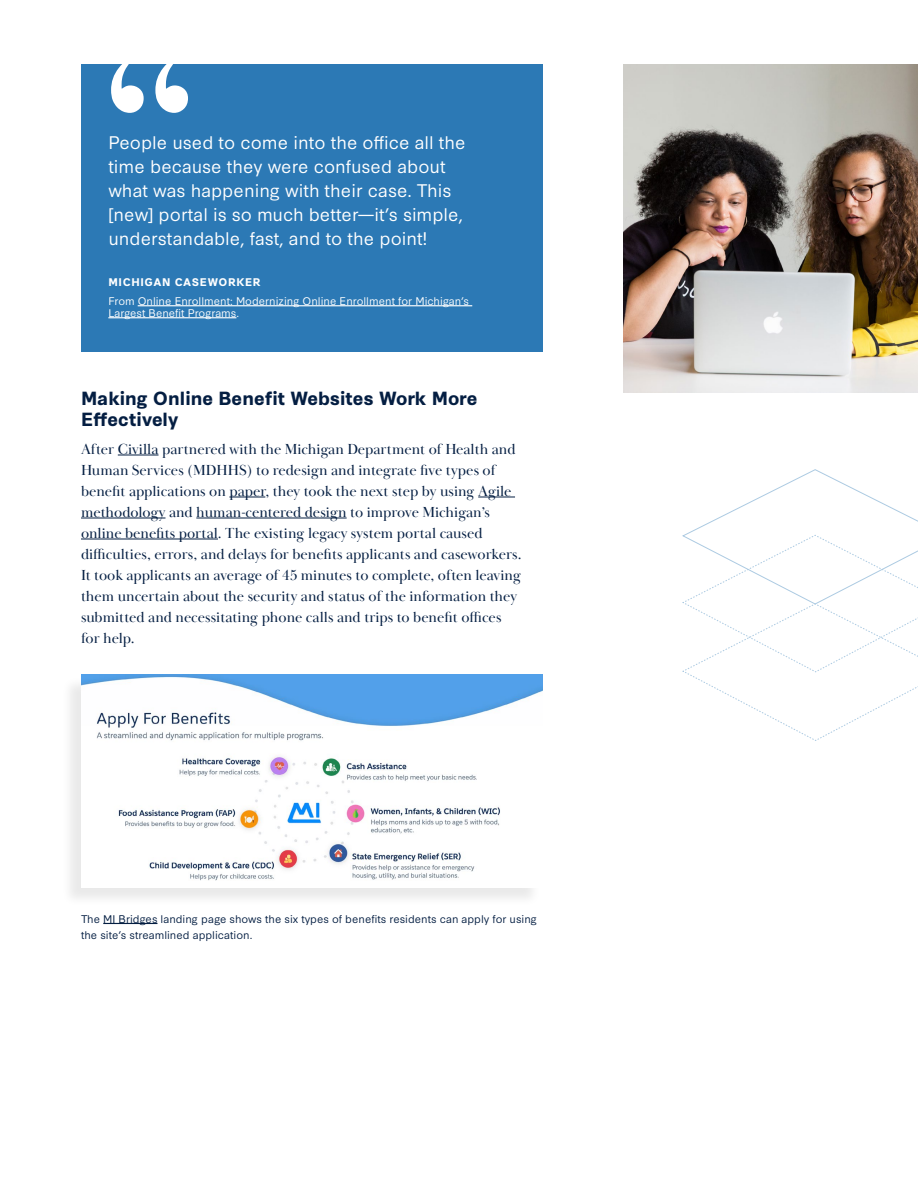
<style>
.page{position:relative;width:918px;height:1188px;background:#fff}
.page>*{position:absolute;margin:0;border:0;box-sizing:border-box;transform-origin:0 0}
.t1{font:256.35px "Baskerville Display PT";color:#fff}
.t2{font:700 18px/21px "Synthese";color:#041e42}
.t3{font:17.25px/24px "Synthese";color:#fff}
.t4{font:15px/21px "Baskerville Display PT";color:#041e42}
.t5{font:10.5px/16.5px "Synthese";color:#041e42}
.t6{font:10.5px/12px "Synthese";color:#fff}
.t7{font:700 10.5px "Synthese";letter-spacing:.06em;color:#fff}
</style>
<div class="page">
<div style="left:81px;top:64px;width:462px;height:288px;background:#2c79b5"></div>
<hr style="left:138px;top:305px;width:334px;height:1px;background:#fff">
<hr style="left:108px;top:317px;width:128px;height:1px;background:#fff">
<hr style="left:118px;top:455px;width:41px;height:1px;background:#041e42">
<hr style="left:229px;top:497px;width:36px;height:1px;background:#041e42">
<hr style="left:478px;top:497px;width:37px;height:1px;background:#041e42">
<hr style="left:81px;top:518px;width:85px;height:1px;background:#041e42">
<hr style="left:196px;top:518px;width:151px;height:1px;background:#041e42">
<hr style="left:81px;top:539px;width:137px;height:1px;background:#041e42">
<img style="left:624px;top:65px;width:294px;height:327px">
<div style="left:61px;top:676px;width:480px;height:231px;background:#f3f3f3"></div>
<img style="left:81px;top:675px;width:461px;height:212px">
<hr style="left:103px;top:923px;width:54px;height:1px;background:#041e42">
<svg style="left:682px;top:469px;width:236px;height:272px"></svg>
<h1 class="t1" style="left:93px;top:-17px;width:114px">“</h1>
<p class="t3" style="left:108px;top:129px;width:359px">People used to come into the office all the time because they were confused about what was happening with their case. This [new] portal is so much better—it’s simple, understandable, fast, and to the point!</p>
<p class="t7" style="left:108px;top:274px;width:154px">MICHIGAN CASEWORKER</p>
<p class="t6" style="left:108px;top:294px;width:362px">From Online Enrollment: Modernizing Online Enrollment for Michigan’s<br>Largest Benefit Programs.</p>
<p class="t2" style="left:81px;top:387px;width:398px">Making Online Benefit Websites Work More<br>Effectively</p>
<p class="t4" style="left:81px;top:439px;width:442px">After Civilla partnered with the Michigan Department of Health and Human Services (MDHHS) to redesign and integrate five types of benefit applications on paper, they took the next step by using Agile methodology and human-centered design to improve Michigan’s online benefits portal. The existing legacy system portal caused difficulties, errors, and delays for benefits applicants and caseworkers.<br>It took applicants an average of 45 minutes to complete, often leaving them uncertain about the security and status of the information they submitted and necessitating phone calls and trips to benefit offices for help.</p>
<p class="t5" style="left:81px;top:910px;width:457px">The MI Bridges landing page shows the six types of benefits residents can apply for using the site’s streamlined application.</p>
</div>
